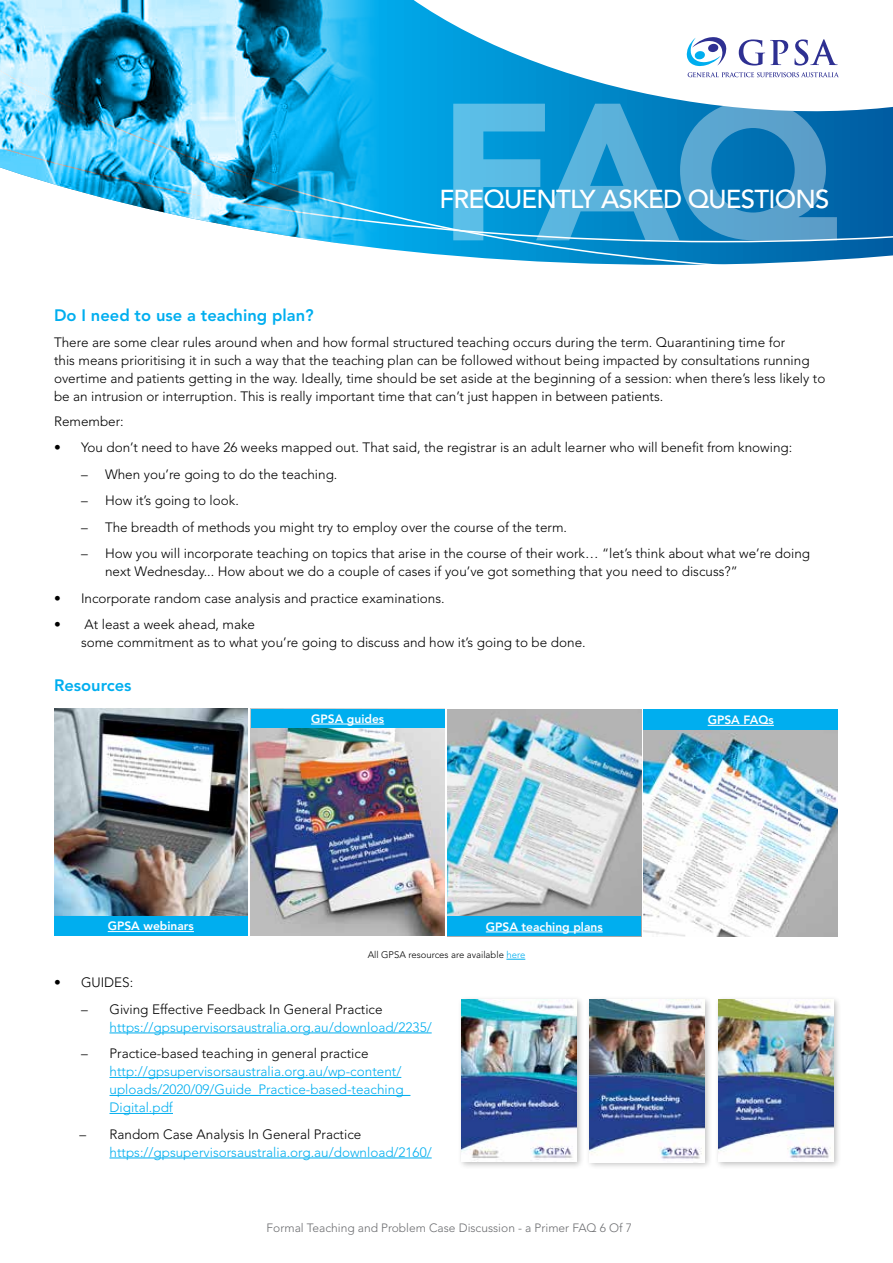
<style>
.page{position:relative;width:893px;height:1263px;background:#fff}
.page>*{position:absolute;margin:0;border:0;box-sizing:border-box;transform-origin:0 0}
.t1{font:900 192.9px "Avenir LT Std";color:#fff}
.t2{font:500 25.8px "Avenir LT Std";letter-spacing:-.03em;color:#fff}
.t3{font:800 16.5px "Avenir LT Std";color:#00aeef}
.t4{font:300 13.5px/18px "Avenir LT Std";color:#000}
.t5{font:300 13.5px/18px "Avenir LT Std";color:#00aeef}
.t6{font:300 12px "Avenir LT Std";color:#6d6e71}
.t7{font:800 12px "Avenir LT Std";color:#fff}
.t8{font:300 9.45px "Avenir LT Std";color:#000}
.s1{color:#00aeef}
</style>
<div class="page">
<svg style="left:381px;top:136px;width:512px;height:129px;background:#0e89c7"></svg>
<svg style="left:381px;top:0;width:512px;height:136px"></svg>
<svg style="left:687px;top:37px;width:39px;height:29px"></svg>
<svg style="left:688px;top:72px;width:151px;height:5px"></svg>
<svg style="left:739px;top:39px;width:49px;height:27px"></svg>
<svg style="left:794px;top:39px;width:44px;height:27px"></svg>
<img style="left:0;top:0;width:381px;height:249px">
<svg style="left:506px;top:959px;width:19px;height:1px"></svg>
<hr style="left:110px;top:1032px;width:322px;height:1px;background:#00aeef">
<hr style="left:110px;top:1077px;width:291px;height:1px;background:#00aeef">
<hr style="left:110px;top:1095px;width:300px;height:1px;background:#00aeef">
<hr style="left:110px;top:1113px;width:63px;height:1px;background:#00aeef">
<hr style="left:110px;top:1157px;width:322px;height:1px;background:#00aeef">
<div style="left:714px;top:995px;width:128px;height:175px;background:#000;opacity:.25"></div>
<img style="left:718px;top:999px;width:115px;height:163px">
<div style="left:586px;top:995px;width:127px;height:175px;background:#000;opacity:.25"></div>
<img style="left:590px;top:999px;width:115px;height:163px">
<div style="left:458px;top:995px;width:127px;height:175px;background:#000;opacity:.25"></div>
<img style="left:462px;top:999px;width:115px;height:163px">
<img style="left:251px;top:728px;width:193px;height:207px">
<img style="left:447px;top:709px;width:194px;height:207px">
<img style="left:644px;top:730px;width:194px;height:206px">
<img style="left:54px;top:709px;width:194px;height:207px">
<div style="left:251px;top:709px;width:193px;height:19px;background:#00aeef"></div>
<hr style="left:311px;top:724px;width:73px;height:1px;background:#fff">
<div style="left:54px;top:916px;width:194px;height:19px;background:#00aeef"></div>
<hr style="left:108px;top:931px;width:86px;height:1px;background:#fff">
<div style="left:644px;top:709px;width:194px;height:21px;background:#00aeef"></div>
<hr style="left:708px;top:725px;width:66px;height:1px;background:#fff">
<div style="left:447px;top:916px;width:194px;height:20px;background:#00aeef"></div>
<hr style="left:486px;top:931px;width:117px;height:1px;background:#fff">
<h1 class="t1" style="left:438px;top:56px;width:401px">FAQ</h1>
<h2 class="t2" style="left:439px;top:184px;width:391px">FREQUENTLY ASKED QUESTIONS</h2>
<p class="t3" style="left:54px;top:305px;width:261px">Do I need to use a teaching plan?</p>
<p class="t4" style="left:54px;top:334px;width:773px">There are some clear rules around when and how formal structured teaching occurs during the term. Quarantining time for<br>this means prioritising it in such a way that the teaching plan can be followed without being impacted by consultations running overtime and patients getting in the way. Ideally, time should be set aside at the beginning of a session: when there’s less likely to be an intrusion or interruption. This is really important time that can’t just happen in between patients.</p>
<p class="t4" style="left:54px;top:412px;width:71px">Remember:</p>
<p class="t4" style="left:54px;top:438px;width:740px">• You don’t need to have 26 weeks mapped out. That said, the registrar is an adult learner who will benefit from knowing:</p>
<p class="t4" style="left:81px;top:465px;width:258px">– When you’re going to do the teaching.</p>
<p class="t4" style="left:81px;top:491px;width:159px">– How it’s going to look.</p>
<p class="t4" style="left:81px;top:518px;width:488px">– The breadth of methods you might try to employ over the course of the term.</p>
<p class="t4" style="left:105px;top:544px;width:707px;text-indent:-24px">– How you will incorporate teaching on topics that arise in the course of their work… “let’s think about what we’re doing next Wednesday... How about we do a couple of cases if you’ve got something that you need to discuss?”</p>
<p class="t4" style="left:54px;top:589px;width:392px">• Incorporate random case analysis and practice examinations.</p>
<p class="t4" style="left:81px;top:615px;width:506px;text-indent:-27px">• At least a week ahead, make<br>some commitment as to what you’re going to discuss and how it’s going to be done.</p>
<p class="t3" style="left:54px;top:675px;width:79px">Resources</p>
<p class="t7" style="left:311px;top:711px;width:75px">GPSA guides</p>
<p class="t7" style="left:708px;top:713px;width:68px">GPSA FAQs</p>
<p class="t7" style="left:108px;top:919px;width:88px">GPSA webinars</p>
<p class="t7" style="left:486px;top:919px;width:118px">GPSA teaching plans</p>
<p class="t8" style="left:368px;top:949px;width:159px">All GPSA resources are available <span class="s1">here</span></p>
<p class="t4" style="left:54px;top:973px;width:81px">• GUIDES:</p>
<p class="t4" style="left:81px;top:1000px;width:303px">– Giving Effective Feedback In General Practice</p>
<p class="t5" style="left:109px;top:1018px;width:324px">https://gpsupervisorsaustralia.org.au/download/2235/</p>
<p class="t4" style="left:81px;top:1044px;width:289px">– Practice-based teaching in general practice</p>
<p class="t5" style="left:109px;top:1062px;width:302px">http://gpsupervisorsaustralia.org.au/wp-content/ uploads/2020/09/Guide_Practice-based-teaching_<br>Digital.pdf</p>
<p class="t4" style="left:80px;top:1125px;width:283px">– Random Case Analysis In General Practice</p>
<p class="t5" style="left:109px;top:1143px;width:324px">https://gpsupervisorsaustralia.org.au/download/2160/</p>
<p class="t6" style="left:267px;top:1220px;width:367px">Formal Teaching and Problem Case Discussion - a Primer FAQ 6 Of 7</p>
</div>
